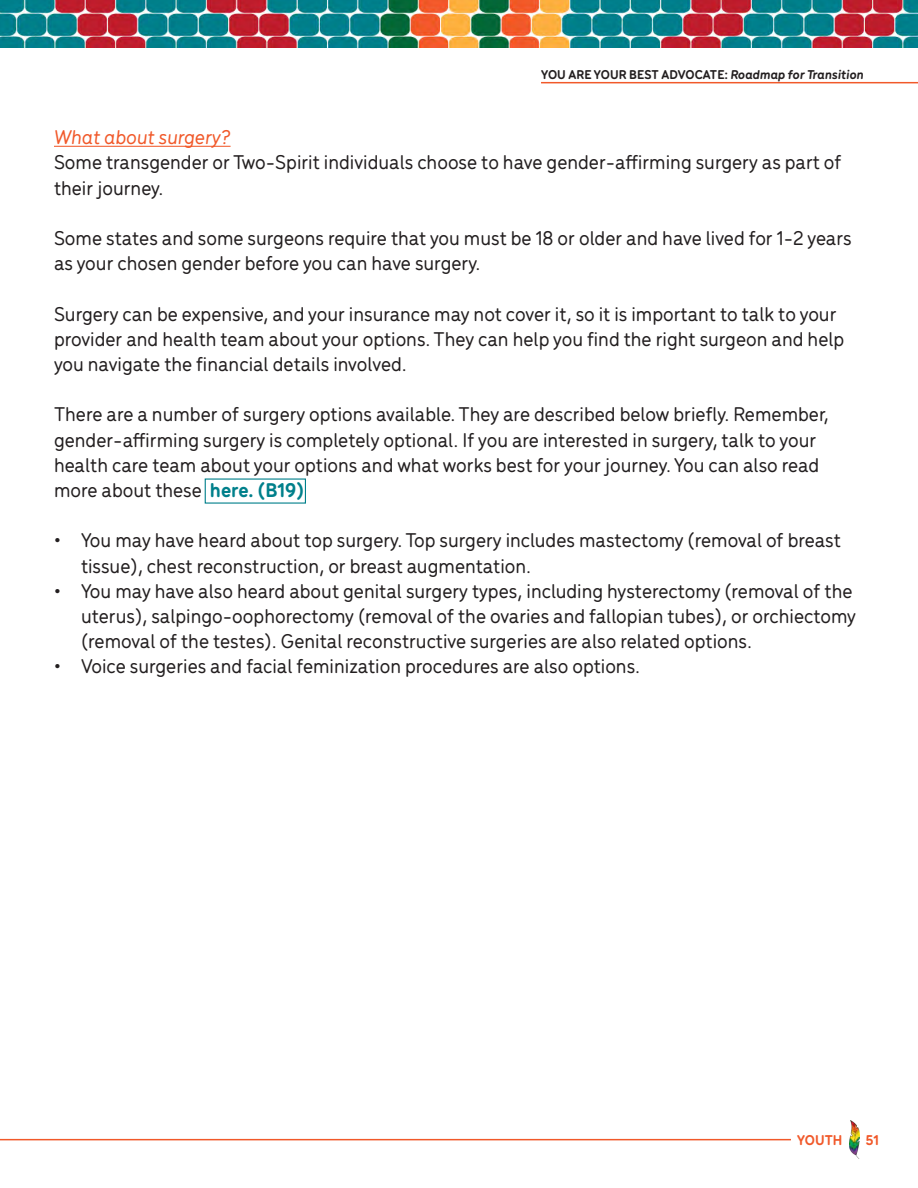
<style>
.page{position:relative;width:918px;height:1188px;background:#fff}
.page>*{position:absolute;margin:0;border:0;box-sizing:border-box;transform-origin:0 0}
.t1{font:500 21px/25.2px "Menco";color:#231f20}
.t2{font:italic 500 21px "Menco";color:#f1592a}
.t3{font:700 15px "Menco";letter-spacing:.01em;color:#f1592a}
.t4{font:700 13.5px "Menco";letter-spacing:.01em;color:#231f20}
.s1{font-style:italic}
.s2{font-weight:700;color:#00808b}
</style>
<div class="page">
<hr style="left:54px;top:146px;width:177px;height:1px;background:#f1592a">
<img style="left:0;top:0;width:918px;height:48px">
<hr style="left:541px;top:82px;width:377px;height:1px;background:#f1592a">
<img style="left:849px;top:1121px;width:10px;height:37px">
<hr style="left:0;top:1139px;width:791px;height:1px;background:#f1592a">
<p class="t4" style="left:541px;top:65px;width:324px">YOU ARE YOUR BEST ADVOCATE: <span class="s1">Roadmap for Transition</span></p>
<p class="t2" style="left:54px;top:122px;width:178px">What about surgery?</p>
<p class="t1" style="left:54px;top:149px;width:789px">Some transgender or Two-Spirit individuals choose to have gender-affirming surgery as part of their journey.</p>
<p class="t1" style="left:54px;top:224px;width:799px">Some states and some surgeons require that you must be 18 or older and have lived for 1-2 years as your chosen gender before you can have surgery.</p>
<p class="t1" style="left:54px;top:300px;width:792px">Surgery can be expensive, and your insurance may not cover it, so it is important to talk to your provider and health team about your options. They can help you find the right surgeon and help you navigate the financial details involved.</p>
<p class="t1" style="left:54px;top:401px;width:776px">There are a number of surgery options available. They are described below briefly. Remember, gender-affirming surgery is completely optional. If you are interested in surgery, talk to your health care team about your options and what works best for your journey. You can also read more about these <span class="s2">here. (B19)</span></p>
<p class="t1" style="left:81px;top:527px;width:761px;text-indent:-27px">• You may have heard about top surgery. Top surgery includes mastectomy (removal of breast tissue), chest reconstruction, or breast augmentation.</p>
<p class="t1" style="left:81px;top:577px;width:776px;text-indent:-27px">• You may have also heard about genital surgery types, including hysterectomy (removal of the uterus), salpingo-oophorectomy (removal of the ovaries and fallopian tubes), or orchiectomy (removal of the testes). Genital reconstructive surgeries are also related options.</p>
<p class="t1" style="left:54px;top:653px;width:588px">• Voice surgeries and facial feminization procedures are also options.</p>
<p class="t3" style="left:797px;top:1129px;width:47px">YOUTH</p>
<p class="t3" style="left:866px;top:1129px;width:15px">51</p>
</div>
